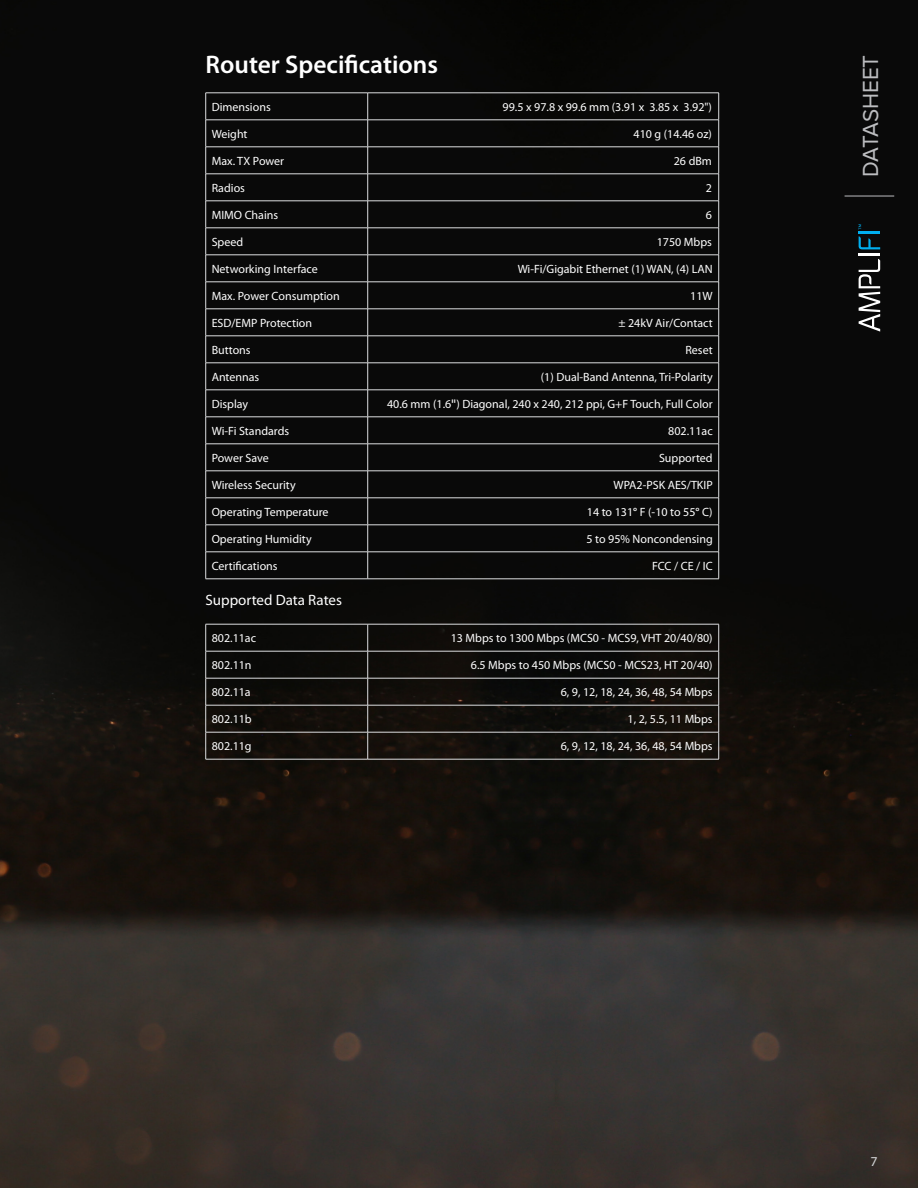
<style>
.page{position:relative;width:918px;height:1188px;background:#fff}
.page>*{position:absolute;margin:0;border:0;box-sizing:border-box;transform-origin:0 0}
.Heading_1{font:600 25.5px "Myriad Pro";color:#fff}
.t1{font:22.5px "Proxima Nova";letter-spacing:-.005em;color:#bcbdc0}
.Body{font:15px "Myriad Pro";color:#fff}
.t2{font:13.5px "Myriad Web Pro";color:#d1d2d4}
.Specs_Right_White{font:12px "Myriad Pro";color:#fff}
.Specifications_White{font:12px "Myriad Pro";color:#fff}
.s1{font-family:"Helvetica Neue LT Std";font-weight:500;font-stretch:condensed}
.s2{font-weight:600}
</style>
<div class="page">
<img style="left:0;top:0;width:918px;height:1188px">
<hr style="left:845px;top:196px;width:49px;height:1px;background:#bcbdc0">
<hr style="left:859px;top:254px;width:21px;height:2px;background:#fff">
<hr style="left:859px;top:231px;width:21px;height:2px;background:#00aeef">
<svg style="left:859px;top:236px;width:21px;height:13px"></svg>
<svg style="left:859px;top:259px;width:21px;height:73px"></svg>
<svg style="left:859px;top:224px;width:2px;height:6px"></svg>
<hr style="left:206px;top:255px;width:162px;height:1px;background:#dcdddf">
<hr style="left:368px;top:255px;width:351px;height:1px;background:#dcdddf">
<hr style="left:206px;top:282px;width:162px;height:1px;background:#dcdddf">
<hr style="left:368px;top:282px;width:351px;height:1px;background:#dcdddf">
<hr style="left:206px;top:309px;width:162px;height:1px;background:#dcdddf">
<hr style="left:368px;top:309px;width:351px;height:1px;background:#dcdddf">
<hr style="left:206px;top:336px;width:162px;height:1px;background:#dcdddf">
<hr style="left:368px;top:336px;width:351px;height:1px;background:#dcdddf">
<hr style="left:206px;top:363px;width:162px;height:1px;background:#dcdddf">
<hr style="left:368px;top:363px;width:351px;height:1px;background:#dcdddf">
<hr style="left:206px;top:444px;width:162px;height:1px;background:#dcdddf">
<hr style="left:368px;top:444px;width:351px;height:1px;background:#dcdddf">
<hr style="left:206px;top:471px;width:162px;height:1px;background:#dcdddf">
<hr style="left:368px;top:471px;width:351px;height:1px;background:#dcdddf">
<hr style="left:206px;top:579px;width:162px;height:1px;background:#dcdddf">
<hr style="left:368px;top:579px;width:351px;height:1px;background:#dcdddf">
<hr style="left:206px;top:390px;width:162px;height:1px;background:#dcdddf">
<hr style="left:368px;top:390px;width:351px;height:1px;background:#dcdddf">
<hr style="left:206px;top:417px;width:162px;height:1px;background:#dcdddf">
<hr style="left:368px;top:417px;width:351px;height:1px;background:#dcdddf">
<hr style="left:206px;top:498px;width:162px;height:1px;background:#dcdddf">
<hr style="left:368px;top:498px;width:351px;height:1px;background:#dcdddf">
<hr style="left:206px;top:525px;width:162px;height:1px;background:#dcdddf">
<hr style="left:368px;top:525px;width:351px;height:1px;background:#dcdddf">
<hr style="left:206px;top:552px;width:162px;height:1px;background:#dcdddf">
<hr style="left:368px;top:552px;width:351px;height:1px;background:#dcdddf">
<hr style="left:206px;top:93px;width:162px;height:1px;background:#dcdddf">
<hr style="left:368px;top:93px;width:351px;height:1px;background:#dcdddf">
<hr style="left:206px;top:120px;width:162px;height:1px;background:#dcdddf">
<hr style="left:368px;top:120px;width:351px;height:1px;background:#dcdddf">
<hr style="left:206px;top:147px;width:162px;height:1px;background:#dcdddf">
<hr style="left:368px;top:147px;width:351px;height:1px;background:#dcdddf">
<hr style="left:206px;top:174px;width:162px;height:1px;background:#dcdddf">
<hr style="left:368px;top:174px;width:351px;height:1px;background:#dcdddf">
<hr style="left:206px;top:201px;width:162px;height:1px;background:#dcdddf">
<hr style="left:368px;top:201px;width:351px;height:1px;background:#dcdddf">
<hr style="left:206px;top:228px;width:162px;height:1px;background:#dcdddf">
<svg style="left:205px;top:93px;width:1px;height:486px"></svg>
<hr style="left:368px;top:228px;width:351px;height:1px;background:#dcdddf">
<svg style="left:367px;top:93px;width:1px;height:486px"></svg>
<svg style="left:718px;top:93px;width:1px;height:486px"></svg>
<hr style="left:206px;top:624px;width:162px;height:1px;background:#dcdddf">
<hr style="left:368px;top:624px;width:351px;height:1px;background:#dcdddf">
<hr style="left:206px;top:705px;width:162px;height:1px;background:#dcdddf">
<hr style="left:368px;top:705px;width:351px;height:1px;background:#dcdddf">
<hr style="left:206px;top:732px;width:162px;height:1px;background:#dcdddf">
<hr style="left:368px;top:732px;width:351px;height:1px;background:#dcdddf">
<hr style="left:206px;top:759px;width:162px;height:1px;background:#dcdddf">
<hr style="left:368px;top:759px;width:351px;height:1px;background:#dcdddf">
<hr style="left:206px;top:651px;width:162px;height:1px;background:#dcdddf">
<svg style="left:205px;top:624px;width:1px;height:135px"></svg>
<hr style="left:368px;top:651px;width:351px;height:1px;background:#dcdddf">
<svg style="left:367px;top:624px;width:1px;height:135px"></svg>
<svg style="left:718px;top:624px;width:1px;height:135px"></svg>
<hr style="left:206px;top:678px;width:162px;height:1px;background:#dcdddf">
<hr style="left:368px;top:678px;width:351px;height:1px;background:#dcdddf">
<p class="Heading_1" style="left:206px;top:48px;width:234px">Router Specifications</p>
<p class="Specifications_White" style="left:212px;top:99px;width:61px">Dimensions</p>
<p class="Specs_Right_White" style="left:503px;top:99px;width:211px">99.5 x 97.8 x 99.6 mm (3.91 x 3.85 x 3.92")</p>
<p class="Specifications_White" style="left:212px;top:126px;width:37px">Weight</p>
<p class="Specs_Right_White" style="left:634px;top:126px;width:80px">410 g (14.46 oz)</p>
<p class="Specifications_White" style="left:212px;top:153px;width:74px">Max. TX Power</p>
<p class="Specs_Right_White" style="left:674px;top:153px;width:40px">26 dBm</p>
<p class="Specifications_White" style="left:212px;top:180px;width:35px">Radios</p>
<p class="Specs_Right_White" style="left:706px;top:180px;width:8px">2</p>
<p class="Specifications_White" style="left:212px;top:207px;width:68px">MIMO Chains</p>
<p class="Specs_Right_White" style="left:706px;top:207px;width:8px">6</p>
<p class="Specifications_White" style="left:212px;top:234px;width:33px">Speed</p>
<p class="Specs_Right_White" style="left:657px;top:234px;width:57px">1750 Mbps</p>
<p class="Specifications_White" style="left:212px;top:261px;width:108px">Networking Interface</p>
<p class="Specs_Right_White" style="left:518px;top:261px;width:197px">Wi-Fi/Gigabit Ethernet (1) WAN, (4) LAN</p>
<p class="Specifications_White" style="left:212px;top:288px;width:130px">Max. Power Consumption</p>
<p class="Specs_Right_White" style="left:690px;top:288px;width:24px">11W</p>
<p class="Specifications_White" style="left:212px;top:315px;width:102px">ESD/EMP Protection</p>
<p class="Specs_Right_White" style="left:618px;top:315px;width:96px">± 24kV Air/Contact</p>
<p class="Specifications_White" style="left:212px;top:342px;width:40px">Buttons</p>
<p class="Specs_Right_White" style="left:685px;top:342px;width:29px">Reset</p>
<p class="Specifications_White" style="left:212px;top:369px;width:49px">Antennas</p>
<p class="Specs_Right_White" style="left:541px;top:369px;width:173px">(1) Dual-Band Antenna, Tri-Polarity</p>
<p class="Specifications_White" style="left:212px;top:396px;width:38px">Display</p>
<p class="Specs_Right_White" style="left:387px;top:396px;width:327px">40.6 mm (1.6<span class="s1">"</span>) Diagonal, 240 x 240, 212 ppi, G+F Touch, Full Color</p>
<p class="Specifications_White" style="left:212px;top:423px;width:79px">Wi-Fi Standards</p>
<p class="Specs_Right_White" style="left:668px;top:423px;width:46px">802.11ac</p>
<p class="Specifications_White" style="left:212px;top:450px;width:59px">Power Save</p>
<p class="Specs_Right_White" style="left:659px;top:450px;width:55px">Supported</p>
<p class="Specifications_White" style="left:212px;top:477px;width:85px">Wireless Security</p>
<p class="Specs_Right_White" style="left:614px;top:477px;width:101px">WPA2-PSK AES/TKIP</p>
<p class="Specifications_White" style="left:212px;top:504px;width:118px">Operating Temperature</p>
<p class="Specs_Right_White" style="left:587px;top:504px;width:127px">14 to 131<span class="s2">°</span> F (-10 to 55<span class="s2">°</span> C)</p>
<p class="Specifications_White" style="left:212px;top:531px;width:101px">Operating Humidity</p>
<p class="Specs_Right_White" style="left:587px;top:531px;width:128px">5 to 95% Noncondensing</p>
<p class="Specifications_White" style="left:212px;top:558px;width:67px">Certifications</p>
<p class="Specs_Right_White" style="left:652px;top:558px;width:62px">FCC / CE / IC</p>
<p class="Body" style="left:206px;top:590px;width:138px">Supported Data Rates</p>
<p class="Specifications_White" style="left:212px;top:631px;width:46px">802.11ac</p>
<p class="Specs_Right_White" style="left:451px;top:631px;width:263px">13 Mbps to 1300 Mbps (MCS0 - MCS9, VHT 20/40/80)</p>
<p class="Specifications_White" style="left:212px;top:658px;width:41px">802.11n</p>
<p class="Specs_Right_White" style="left:471px;top:658px;width:243px">6.5 Mbps to 450 Mbps (MCS0 - MCS23, HT 20/40)</p>
<p class="Specifications_White" style="left:212px;top:685px;width:41px">802.11a</p>
<p class="Specs_Right_White" style="left:561px;top:685px;width:153px">6, 9, 12, 18, 24, 36, 48, 54 Mbps</p>
<p class="Specifications_White" style="left:212px;top:712px;width:42px">802.11b</p>
<p class="Specs_Right_White" style="left:628px;top:712px;width:87px">1, 2, 5.5, 11 Mbps</p>
<p class="Specifications_White" style="left:212px;top:739px;width:41px">802.11g</p>
<p class="Specs_Right_White" style="left:561px;top:739px;width:153px">6, 9, 12, 18, 24, 36, 48, 54 Mbps</p>
<h2 class="t1" style="left:858px;top:177px;width:123px;rotate:-90deg">DATASHEET</h2>
<p class="t2" style="left:871px;top:1154px;width:9px">7</p>
</div>
